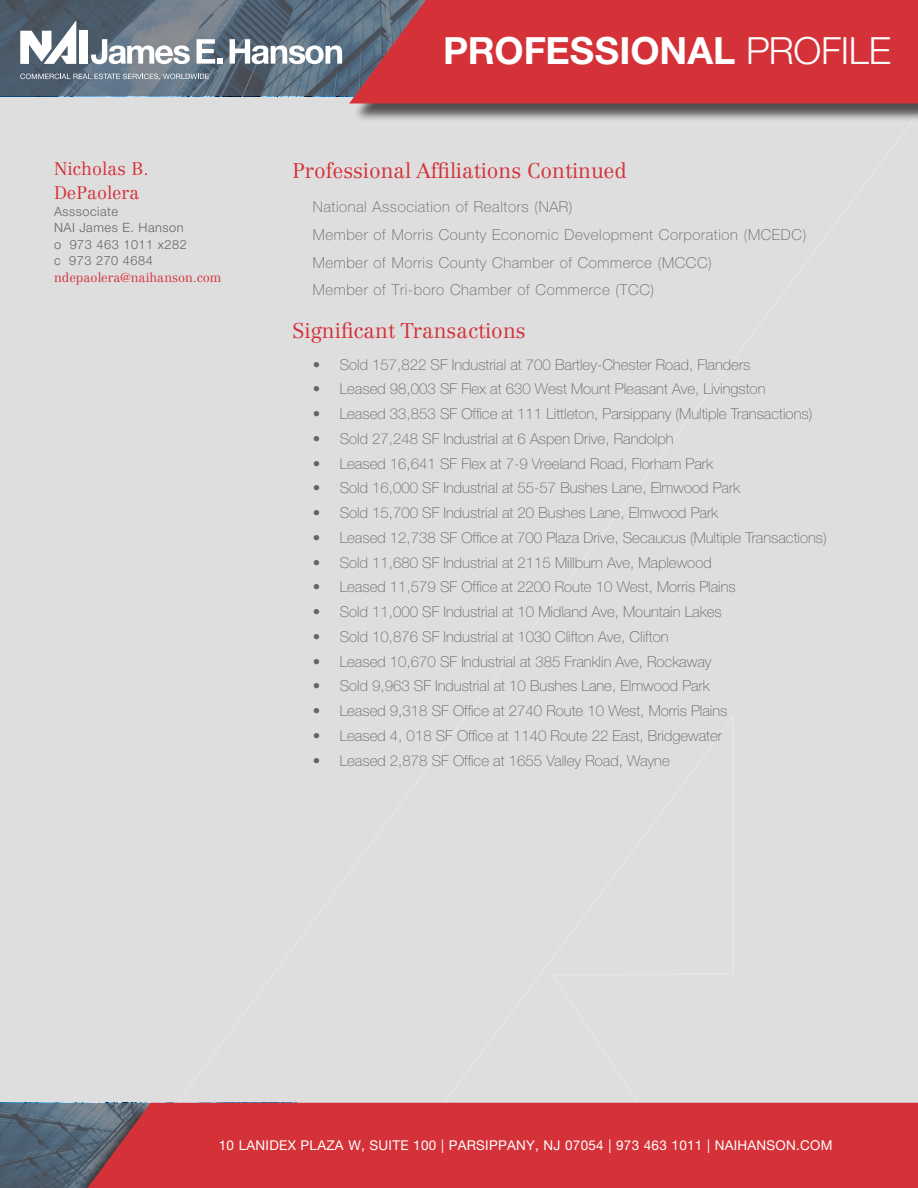
<style>
.page{position:relative;width:918px;height:1188px;background:#dfdedf}
.page>*{position:absolute;margin:0;border:0;box-sizing:border-box;transform-origin:0 0}
.t1{font:700 37.5px "Helvetica Neue LT Std";color:#fff}
.t2{font:300 21px "Centennial LT Std";color:#d43238}
.Subhead{font:300 18px/24px "Centennial LT Std";color:#d43238}
.Subhead-2{font:100 15px "Helvetica Neue LT Std";color:#64656a}
.Subhead-3{font:100 15px "Helvetica Neue LT Std";letter-spacing:.04em;color:#64656a}
.t3{font:13.5px "Helvetica Neue LT Std";letter-spacing:.02em;color:#fff}
.t4{font:300 12.75px "Helvetica Neue LT Std";letter-spacing:.04em;color:#64656a}
.t5{font:300 12.75px "Centennial LT Std";color:#d43238}
.s1{font-weight:300}
</style>
<div class="page">
<svg style="left:0;top:0;width:349px;height:96px;background:#5b6b79"></svg>
<div style="left:352px;top:0;width:566px;height:122px;background:#231f20;opacity:.75"></div>
<svg style="left:349px;top:0;width:569px;height:104px;background:#cb363c"></svg>
<svg style="left:0;top:1103px;width:54px;height:85px;background:#4e6172"></svg>
<div style="left:54px;top:1103px;width:864px;height:85px;background:#231f20;opacity:.75"></div>
<div style="left:87px;top:1103px;width:831px;height:85px;background:#d43238"></div>
<div style="left:79px;top:31px;width:9px;height:33px;background:#fff"></div>
<svg style="left:20px;top:20px;width:56px;height:44px;background:#adb4ba"></svg>
<svg style="left:91px;top:39px;width:99px;height:25px;background:#afb6bc"></svg>
<svg style="left:197px;top:39px;width:25px;height:25px"></svg>
<svg style="left:230px;top:39px;width:112px;height:25px;background:#a4aeb7"></svg>
<svg style="left:20px;top:74px;width:189px;height:6px"></svg>
<p class="Subhead" style="left:54px;top:157px;width:96px">Nicholas B.<br>DePaolera</p>
<p class="t4" style="left:54px;top:204px;width:66px">Asssociate</p>
<p class="t4" style="left:54px;top:220px;width:131px">NAI James E. Hanson</p>
<p class="t4" style="left:54px;top:237px;width:134px">o 973 463 1011 x282</p>
<p class="t4" style="left:54px;top:253px;width:100px">c 973 270 4684</p>
<p class="t5" style="left:54px;top:270px;width:169px">ndepaolera@naihanson.com</p>
<p class="t1" style="left:443px;top:27px;width:449px">PROFESSIONAL <span class="s1">PROFILE</span></p>
<p class="t2" style="left:292px;top:158px;width:336px">Professional Affiliations Continued</p>
<p class="Subhead-3" style="left:313px;top:198px;width:261px">National Association of Realtors (NAR)</p>
<p class="Subhead-3" style="left:313px;top:226px;width:495px">Member of Morris County Economic Development Corporation (MCEDC)</p>
<p class="Subhead-3" style="left:313px;top:254px;width:401px">Member of Morris County Chamber of Commerce (MCCC)</p>
<p class="Subhead-3" style="left:313px;top:281px;width:343px">Member of Tri-boro Chamber of Commerce (TCC)</p>
<p class="t2" style="left:292px;top:318px;width:235px">Significant Transactions</p>
<p class="Subhead-2" style="left:313px;top:356px;width:439px">• Sold 157,822 SF Industrial at 700 Bartley-Chester Road, Flanders</p>
<p class="Subhead-2" style="left:313px;top:380px;width:454px">• Leased 98,003 SF Flex at 630 West Mount Pleasant Ave, Livingston</p>
<p class="Subhead-2" style="left:313px;top:405px;width:501px">• Leased 33,853 SF Office at 111 Littleton, Parsippany (Multiple Transactions)</p>
<p class="Subhead-2" style="left:313px;top:430px;width:362px">• Sold 27,248 SF Industrial at 6 Aspen Drive, Randolph</p>
<p class="Subhead-2" style="left:313px;top:455px;width:402px">• Leased 16,641 SF Flex at 7-9 Vreeland Road, Florham Park</p>
<p class="Subhead-2" style="left:313px;top:479px;width:429px">• Sold 16,000 SF Industrial at 55-57 Bushes Lane, Elmwood Park</p>
<p class="Subhead-2" style="left:313px;top:504px;width:407px">• Sold 15,700 SF Industrial at 20 Bushes Lane, Elmwood Park</p>
<p class="Subhead-2" style="left:313px;top:529px;width:516px">• Leased 12,738 SF Office at 700 Plaza Drive, Secaucus (Multiple Transactions)</p>
<p class="Subhead-2" style="left:313px;top:554px;width:401px">• Sold 11,680 SF Industrial at 2115 Millburn Ave, Maplewood</p>
<p class="Subhead-2" style="left:313px;top:578px;width:425px">• Leased 11,579 SF Office at 2200 Route 10 West, Morris Plains</p>
<p class="Subhead-2" style="left:313px;top:603px;width:411px">• Sold 11,000 SF Industrial at 10 Midland Ave, Mountain Lakes</p>
<p class="Subhead-2" style="left:313px;top:628px;width:357px">• Sold 10,876 SF Industrial at 1030 Clifton Ave, Clifton</p>
<p class="Subhead-2" style="left:313px;top:653px;width:400px">• Leased 10,670 SF Industrial at 385 Franklin Ave, Rockaway</p>
<p class="Subhead-2" style="left:313px;top:677px;width:399px">• Sold 9,963 SF Industrial at 10 Bushes Lane, Elmwood Park</p>
<p class="Subhead-2" style="left:313px;top:702px;width:416px">• Leased 9,318 SF Office at 2740 Route 10 West, Morris Plains</p>
<p class="Subhead-2" style="left:313px;top:727px;width:411px">• Leased 4, 018 SF Office at 1140 Route 22 East, Bridgewater</p>
<p class="Subhead-2" style="left:313px;top:752px;width:359px">• Leased 2,878 SF Office at 1655 Valley Road, Wayne</p>
<p class="t3" style="left:219px;top:1137px;width:615px">10 LANIDEX PLAZA W, SUITE 100 | PARSIPPANY, NJ 07054 | 973 463 1011 | NAIHANSON.COM</p>
</div>
